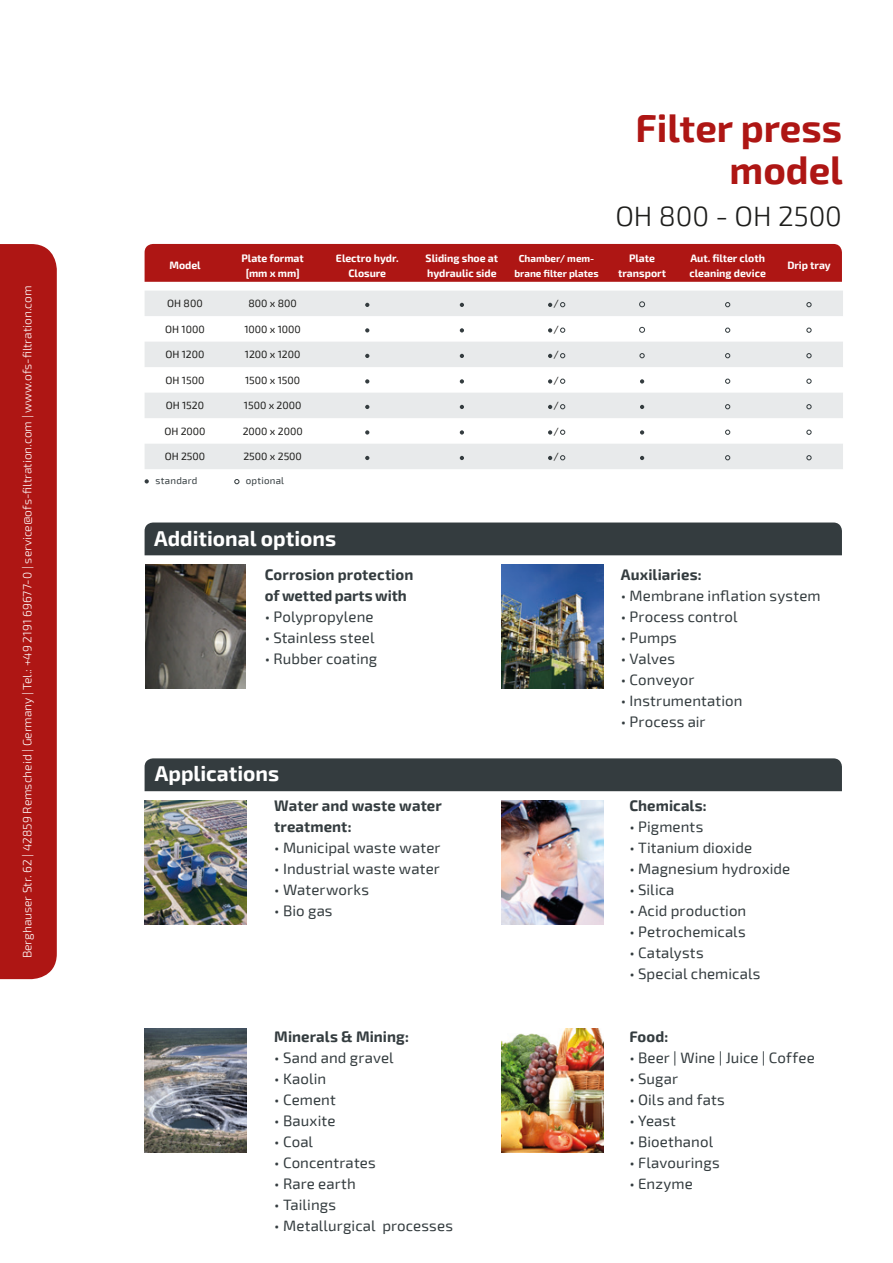
<style>
.page{position:relative;width:893px;height:1263px;background:#fff}
.page>*{position:absolute;margin:0;border:0;box-sizing:border-box;transform-origin:0 0}
.t1{font:700 38.4px "Exo 2";color:#ae1614}
.t2{font:300 27.9px "Exo 2";color:#1d1d1b}
.t3{font:700 21px "Exo 2";color:#fff}
.t4{font:15px "Exo 2";letter-spacing:.005em;color:#343c3f}
.t5{font:700 15px/21px "Exo 2";letter-spacing:.005em;color:#343c3f}
.t6{font:300 12px "Exo 2";color:#fff}
.t7{font:700 10.5px/15px "Exo 2";color:#fff}
.t8{font:10.5px "Exo 2";color:#1d1d1b}
.t9{font:700 9.9px/15px "Exo 2";color:#fff;text-align:center}
.t10{font:9.75px "Exo 2";letter-spacing:.025em;color:#343c3f}
</style>
<div class="page">
<div style="left:0;top:244px;width:57px;height:735px;background:#ae1614"></div>
<div style="left:145px;top:244px;width:697px;height:38px;background:#ae1614"></div>
<svg style="left:145px;top:291px;width:698px;height:178px;fill:#e8eaeb"></svg>
<svg style="left:365px;top:303px;width:4px;height:4px"></svg>
<svg style="left:460px;top:303px;width:4px;height:4px"></svg>
<svg style="left:548px;top:303px;width:4px;height:4px"></svg>
<svg style="left:560px;top:302px;width:5px;height:5px"></svg>
<svg style="left:639px;top:302px;width:6px;height:5px"></svg>
<svg style="left:725px;top:302px;width:5px;height:5px"></svg>
<svg style="left:807px;top:302px;width:4px;height:5px"></svg>
<svg style="left:365px;top:328px;width:4px;height:4px"></svg>
<svg style="left:460px;top:328px;width:4px;height:4px"></svg>
<svg style="left:548px;top:328px;width:4px;height:4px"></svg>
<svg style="left:560px;top:328px;width:5px;height:4px"></svg>
<svg style="left:639px;top:327px;width:6px;height:5px"></svg>
<svg style="left:725px;top:328px;width:5px;height:4px"></svg>
<svg style="left:807px;top:328px;width:4px;height:4px"></svg>
<svg style="left:365px;top:354px;width:4px;height:4px"></svg>
<svg style="left:460px;top:354px;width:4px;height:4px"></svg>
<svg style="left:548px;top:354px;width:4px;height:4px"></svg>
<svg style="left:560px;top:353px;width:5px;height:5px"></svg>
<svg style="left:640px;top:353px;width:4px;height:5px"></svg>
<svg style="left:725px;top:353px;width:5px;height:5px"></svg>
<svg style="left:807px;top:353px;width:4px;height:5px"></svg>
<svg style="left:365px;top:379px;width:4px;height:5px"></svg>
<svg style="left:460px;top:379px;width:4px;height:5px"></svg>
<svg style="left:548px;top:379px;width:4px;height:5px"></svg>
<svg style="left:560px;top:379px;width:5px;height:5px"></svg>
<svg style="left:640px;top:379px;width:4px;height:5px"></svg>
<svg style="left:725px;top:379px;width:5px;height:5px"></svg>
<svg style="left:807px;top:379px;width:4px;height:5px"></svg>
<svg style="left:365px;top:405px;width:4px;height:4px"></svg>
<svg style="left:460px;top:405px;width:4px;height:4px"></svg>
<svg style="left:548px;top:405px;width:4px;height:4px"></svg>
<svg style="left:560px;top:404px;width:5px;height:5px"></svg>
<svg style="left:640px;top:405px;width:4px;height:4px"></svg>
<svg style="left:725px;top:404px;width:5px;height:5px"></svg>
<svg style="left:807px;top:404px;width:4px;height:5px"></svg>
<svg style="left:365px;top:430px;width:4px;height:5px"></svg>
<svg style="left:460px;top:430px;width:4px;height:5px"></svg>
<svg style="left:548px;top:430px;width:4px;height:5px"></svg>
<svg style="left:560px;top:430px;width:5px;height:5px"></svg>
<svg style="left:640px;top:430px;width:4px;height:5px"></svg>
<svg style="left:725px;top:430px;width:5px;height:5px"></svg>
<svg style="left:807px;top:430px;width:4px;height:5px"></svg>
<svg style="left:365px;top:456px;width:4px;height:4px"></svg>
<svg style="left:460px;top:456px;width:4px;height:4px"></svg>
<svg style="left:548px;top:456px;width:4px;height:4px"></svg>
<svg style="left:560px;top:455px;width:5px;height:5px"></svg>
<svg style="left:640px;top:456px;width:4px;height:4px"></svg>
<svg style="left:725px;top:455px;width:5px;height:5px"></svg>
<svg style="left:807px;top:455px;width:4px;height:5px"></svg>
<svg style="left:145px;top:479px;width:4px;height:4px"></svg>
<svg style="left:234px;top:479px;width:5px;height:5px"></svg>
<div style="left:145px;top:522px;width:697px;height:33px;background:#343c3f"></div>
<div style="left:145px;top:758px;width:697px;height:33px;background:#343c3f"></div>
<img style="left:146px;top:564px;width:99px;height:125px">
<img style="left:502px;top:800px;width:102px;height:124px">
<img style="left:502px;top:564px;width:102px;height:125px">
<img style="left:145px;top:1028px;width:102px;height:124px">
<img style="left:502px;top:1028px;width:102px;height:124px">
<img style="left:145px;top:800px;width:102px;height:124px">
<p class="t6" style="left:20px;top:958px;width:674px;rotate:-90deg">Berghauser Str. 62 | 42859 Remscheid | Germany | Tel.: +49 2191 69677-0 | service@ofs-filtration.com | www.ofs-filtration.com</p>
<p class="t7" style="left:169px;top:258px;width:33px">Model</p>
<p class="t7" style="left:241px;top:251px;width:64px">Plate format</p>
<p class="t7" style="left:246px;top:266px;width:56px">[mm x mm]</p>
<p class="t1" style="left:636px;top:105px;width:208px">Filter press</p>
<p class="t1" style="left:730px;top:147px;width:115px">model</p>
<p class="t2" style="left:615px;top:200px;width:228px">OH 800 - OH 2500</p>
<p class="t7" style="left:336px;top:251px;width:64px;text-align:center">Electro hydr.<br>Closure</p>
<p class="t7" style="left:426px;top:251px;width:74px">Sliding shoe at hydraulic side</p>
<p class="t9" style="left:514px;top:251px;width:86px">Chamber/ mem&shy;brane filter plates</p>
<p class="t7" style="left:629px;top:251px;width:28px">Plate</p>
<p class="t7" style="left:618px;top:266px;width:49px">transport</p>
<p class="t7" style="left:689px;top:251px;width:78px">Aut. filter cloth cleaning device</p>
<p class="t7" style="left:787px;top:258px;width:45px">Drip tray</p>
<p class="t8" style="left:167px;top:297px;width:37px">OH 800</p>
<p class="t8" style="left:249px;top:297px;width:50px">800 x 800</p>
<p class="t8" style="left:554px;top:297px;width:7px">/</p>
<p class="t8" style="left:165px;top:323px;width:41px">OH 1000</p>
<p class="t8" style="left:244px;top:323px;width:58px">1000 x 1000</p>
<p class="t8" style="left:554px;top:323px;width:7px">/</p>
<p class="t8" style="left:165px;top:348px;width:41px">OH 1200</p>
<p class="t8" style="left:245px;top:348px;width:57px">1200 x 1200</p>
<p class="t8" style="left:554px;top:348px;width:7px">/</p>
<p class="t8" style="left:166px;top:374px;width:40px">OH 1500</p>
<p class="t8" style="left:245px;top:374px;width:57px">1500 x 1500</p>
<p class="t8" style="left:554px;top:374px;width:7px">/</p>
<p class="t8" style="left:166px;top:399px;width:40px">OH 1520</p>
<p class="t8" style="left:244px;top:399px;width:59px">1500 x 2000</p>
<p class="t8" style="left:554px;top:399px;width:7px">/</p>
<p class="t8" style="left:164px;top:425px;width:43px">OH 2000</p>
<p class="t8" style="left:243px;top:425px;width:62px">2000 x 2000</p>
<p class="t8" style="left:554px;top:425px;width:7px">/</p>
<p class="t8" style="left:165px;top:450px;width:42px">OH 2500</p>
<p class="t8" style="left:243px;top:450px;width:60px">2500 x 2500</p>
<p class="t8" style="left:554px;top:450px;width:7px">/</p>
<p class="t10" style="left:156px;top:475px;width:43px">standard</p>
<p class="t10" style="left:246px;top:475px;width:40px">optional</p>
<p class="t3" style="left:154px;top:526px;width:183px">Additional options</p>
<p class="t5" style="left:265px;top:565px;width:150px">Corrosion protection</p>
<p class="t5" style="left:265px;top:586px;width:144px">of wetted parts with</p>
<p class="t4" style="left:265px;top:608px;width:110px">• Polypropylene</p>
<p class="t4" style="left:265px;top:629px;width:111px">• Stainless steel</p>
<p class="t4" style="left:265px;top:650px;width:114px">• Rubber coating</p>
<p class="t3" style="left:155px;top:761px;width:126px">Applications</p>
<p class="t5" style="left:274px;top:796px;width:169px">Water and waste water treatment:</p>
<p class="t4" style="left:274px;top:839px;width:168px">• Municipal waste water</p>
<p class="t4" style="left:274px;top:860px;width:167px">• Industrial waste water</p>
<p class="t4" style="left:274px;top:881px;width:96px">• Waterworks</p>
<p class="t4" style="left:274px;top:902px;width:60px">• Bio gas</p>
<p class="t5" style="left:274px;top:1027px;width:136px">Minerals &amp; Mining:</p>
<p class="t4" style="left:274px;top:1049px;width:121px">• Sand and gravel</p>
<p class="t4" style="left:274px;top:1070px;width:53px">• Kaolin</p>
<p class="t4" style="left:274px;top:1091px;width:63px">• Cement</p>
<p class="t4" style="left:274px;top:1112px;width:63px">• Bauxite</p>
<p class="t4" style="left:274px;top:1133px;width:40px">• Coal</p>
<p class="t4" style="left:274px;top:1154px;width:103px">• Concentrates</p>
<p class="t4" style="left:274px;top:1175px;width:83px">• Rare earth</p>
<p class="t4" style="left:274px;top:1196px;width:63px">• Tailings</p>
<p class="t4" style="left:274px;top:1217px;width:180px">• Metallurgical processes</p>
<p class="t5" style="left:621px;top:565px;width:82px">Auxiliaries:</p>
<p class="t4" style="left:621px;top:587px;width:201px">• Membrane inflation system</p>
<p class="t4" style="left:621px;top:608px;width:118px">• Process control</p>
<p class="t4" style="left:621px;top:629px;width:57px">• Pumps</p>
<p class="t4" style="left:621px;top:650px;width:56px">• Valves</p>
<p class="t4" style="left:621px;top:671px;width:75px">• Conveyor</p>
<p class="t4" style="left:621px;top:692px;width:123px">• Instrumentation</p>
<p class="t4" style="left:621px;top:713px;width:86px">• Process air</p>
<p class="t5" style="left:629px;top:796px;width:79px">Chemicals:</p>
<p class="t4" style="left:629px;top:818px;width:75px">• Pigments</p>
<p class="t4" style="left:629px;top:839px;width:124px">• Titanium dioxide</p>
<p class="t4" style="left:629px;top:860px;width:162px">• Magnesium hydroxide</p>
<p class="t4" style="left:629px;top:881px;width:47px">• Silica</p>
<p class="t4" style="left:629px;top:902px;width:118px">• Acid production</p>
<p class="t4" style="left:629px;top:923px;width:118px">• Petrochemicals</p>
<p class="t4" style="left:629px;top:944px;width:76px">• Catalysts</p>
<p class="t4" style="left:629px;top:965px;width:133px">• Special chemicals</p>
<p class="t5" style="left:629px;top:1027px;width:41px">Food:</p>
<p class="t4" style="left:629px;top:1049px;width:187px">• Beer | Wine | Juice | Coffee</p>
<p class="t4" style="left:629px;top:1070px;width:50px">• Sugar</p>
<p class="t4" style="left:629px;top:1091px;width:97px">• Oils and fats</p>
<p class="t4" style="left:629px;top:1112px;width:48px">• Yeast</p>
<p class="t4" style="left:629px;top:1133px;width:85px">• Bioethanol</p>
<p class="t4" style="left:629px;top:1154px;width:92px">• Flavourings</p>
<p class="t4" style="left:629px;top:1175px;width:65px">• Enzyme</p>
</div>
